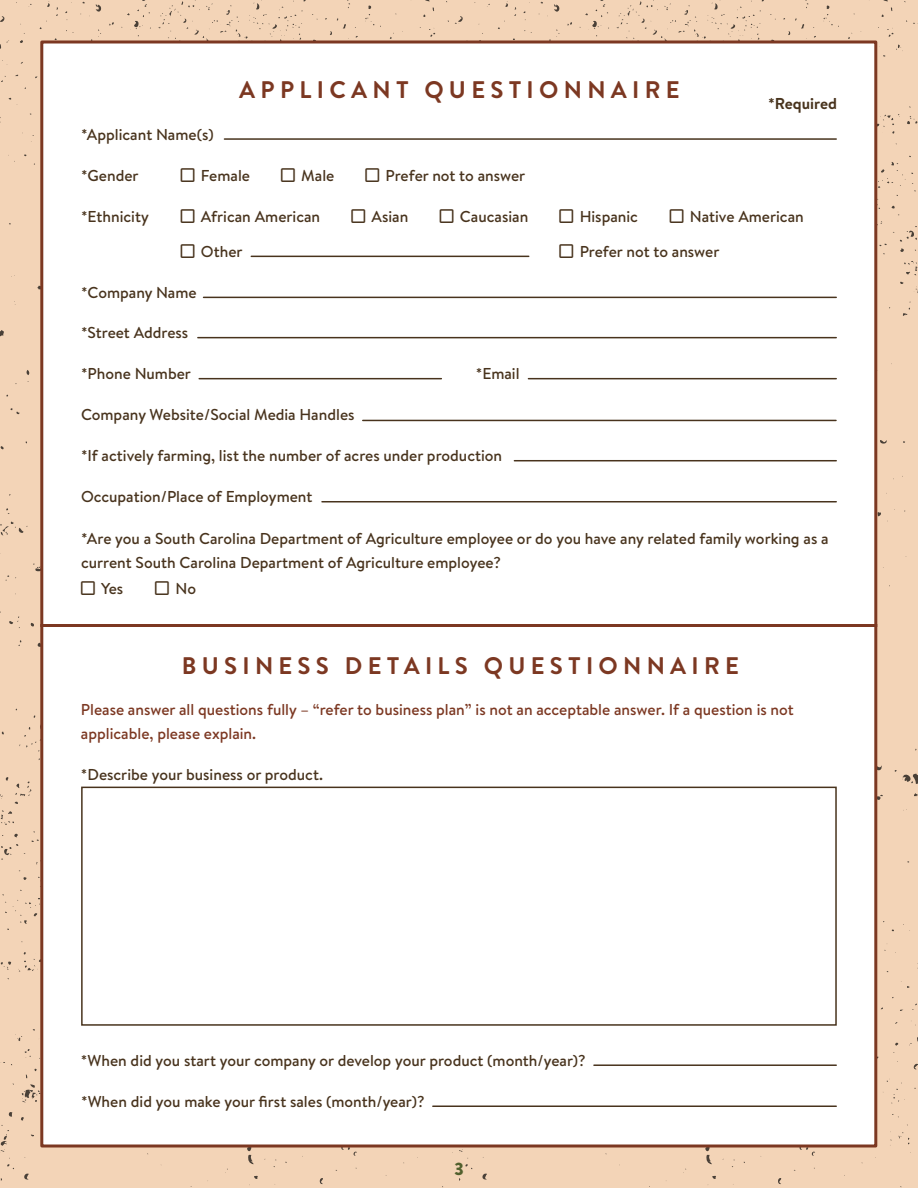
<style>
.page{position:relative;width:918px;height:1188px;background:#fff}
.page>*{position:absolute;margin:0;border:0;box-sizing:border-box;transform-origin:0 0}
.t1{font:700 24px "Brandon Text";letter-spacing:.22em;color:#7c3822}
.t2{font:900 18px "Brandon Grotesque";color:#51602d}
.Line_label{font:500 15.75px/24px "Brandon Text";color:#48331d}
.Line_label-2{font:500 15.75px/24px "Brandon Text";color:#7c3822}
.Line_label-3{font:700 15.75px "Brandon Text";color:#48331d}
</style>
<div class="page">
<div style="left:1px;top:797px;width:458px;height:391px;background:#f3d4b7"></div>
<div style="left:0;top:0;width:459px;height:289px;background:#f3d4b7"></div>
<div style="left:0;top:289px;width:40px;height:507px;background:#f3d4b7"></div>
<div style="left:459px;top:797px;width:459px;height:391px;background:#f3d4b7"></div>
<div style="left:459px;top:0;width:459px;height:289px;background:#f3d4b7"></div>
<svg style="left:877px;top:289px;width:40px;height:507px;background:#edcdb0"></svg>
<div style="left:40px;top:40px;width:837px;height:1108px;background:#fff;border:3px solid #7c3822"></div>
<hr style="left:224px;top:138px;width:612px;height:2px;background:#48331d">
<hr style="left:251px;top:256px;width:278px;height:1px;background:#48331d">
<hr style="left:204px;top:297px;width:632px;height:1px;background:#48331d">
<hr style="left:198px;top:337px;width:638px;height:1px;background:#48331d">
<hr style="left:199px;top:378px;width:242px;height:1px;background:#48331d">
<hr style="left:528px;top:378px;width:308px;height:1px;background:#48331d">
<hr style="left:363px;top:420px;width:473px;height:1px;background:#48331d">
<hr style="left:514px;top:460px;width:322px;height:1px;background:#48331d">
<hr style="left:322px;top:501px;width:514px;height:1px;background:#48331d">
<hr style="left:40px;top:624px;width:837px;height:3px;background:#7c3822">
<hr style="left:433px;top:1106px;width:403px;height:1px;background:#48331d">
<hr style="left:594px;top:1064px;width:242px;height:2px;background:#48331d">
<div style="left:81px;top:787px;width:756px;height:239px;border:2px solid #48331d"></div>
<p class="Line_label" style="left:81px;top:122px;width:134px">*Applicant Name(s)</p>
<h2 class="t1" style="left:239px;top:73px;width:442px">APPLICANT QUESTIONNAIRE</h2>
<p class="Line_label" style="left:81px;top:163px;width:59px">*Gender</p>
<p class="Line_label" style="left:201px;top:163px;width:51px">Female</p>
<p class="Line_label" style="left:386px;top:163px;width:141px">Prefer not to answer</p>
<p class="Line_label" style="left:301px;top:163px;width:35px">Male</p>
<p class="Line_label-3" style="left:768px;top:93px;width:70px">*Required</p>
<p class="Line_label" style="left:81px;top:204px;width:69px">*Ethnicity</p>
<p class="Line_label" style="left:201px;top:204px;width:121px">African American</p>
<p class="Line_label" style="left:372px;top:204px;width:38px">Asian</p>
<p class="Line_label" style="left:460px;top:204px;width:70px">Caucasian</p>
<p class="Line_label" style="left:580px;top:204px;width:60px">Hispanic</p>
<p class="Line_label" style="left:690px;top:204px;width:115px">Native American</p>
<p class="Line_label" style="left:201px;top:239px;width:43px">Other</p>
<p class="Line_label" style="left:580px;top:239px;width:141px">Prefer not to answer</p>
<p class="Line_label" style="left:81px;top:280px;width:117px">*Company Name</p>
<p class="Line_label" style="left:81px;top:321px;width:109px">*Street Address</p>
<p class="Line_label" style="left:81px;top:362px;width:112px">*Phone Number</p>
<p class="Line_label" style="left:476px;top:362px;width:45px">*Email</p>
<p class="Line_label" style="left:81px;top:403px;width:275px">Company Website/Social Media Handles</p>
<p class="Line_label" style="left:81px;top:444px;width:423px">*If actively farming, list the number of acres under production</p>
<p class="Line_label" style="left:81px;top:485px;width:233px">Occupation/Place of Employment</p>
<p class="Line_label" style="left:81px;top:526px;width:749px">*Are you a South Carolina Department of Agriculture employee or do you have any related family working as a current South Carolina Department of Agriculture employee?</p>
<p class="Line_label" style="left:101px;top:576px;width:24px">Yes</p>
<p class="Line_label" style="left:176px;top:576px;width:22px">No</p>
<h2 class="t1" style="left:182px;top:649px;width:559px">BUSINESS DETAILS QUESTIONNAIRE</h2>
<p class="Line_label-2" style="left:81px;top:697px;width:714px">Please answer all questions fully – “refer to business plan” is not an acceptable answer. If a question is not applicable, please explain.</p>
<p class="Line_label" style="left:81px;top:762px;width:244px">*Describe your business or product.</p>
<p class="Line_label" style="left:81px;top:1048px;width:506px">*When did you start your company or develop your product (month/year)?</p>
<p class="Line_label" style="left:81px;top:1089px;width:345px">*When did you make your first sales (month/year)?</p>
<p class="t2" style="left:454px;top:1156px;width:11px">3</p>
</div>
